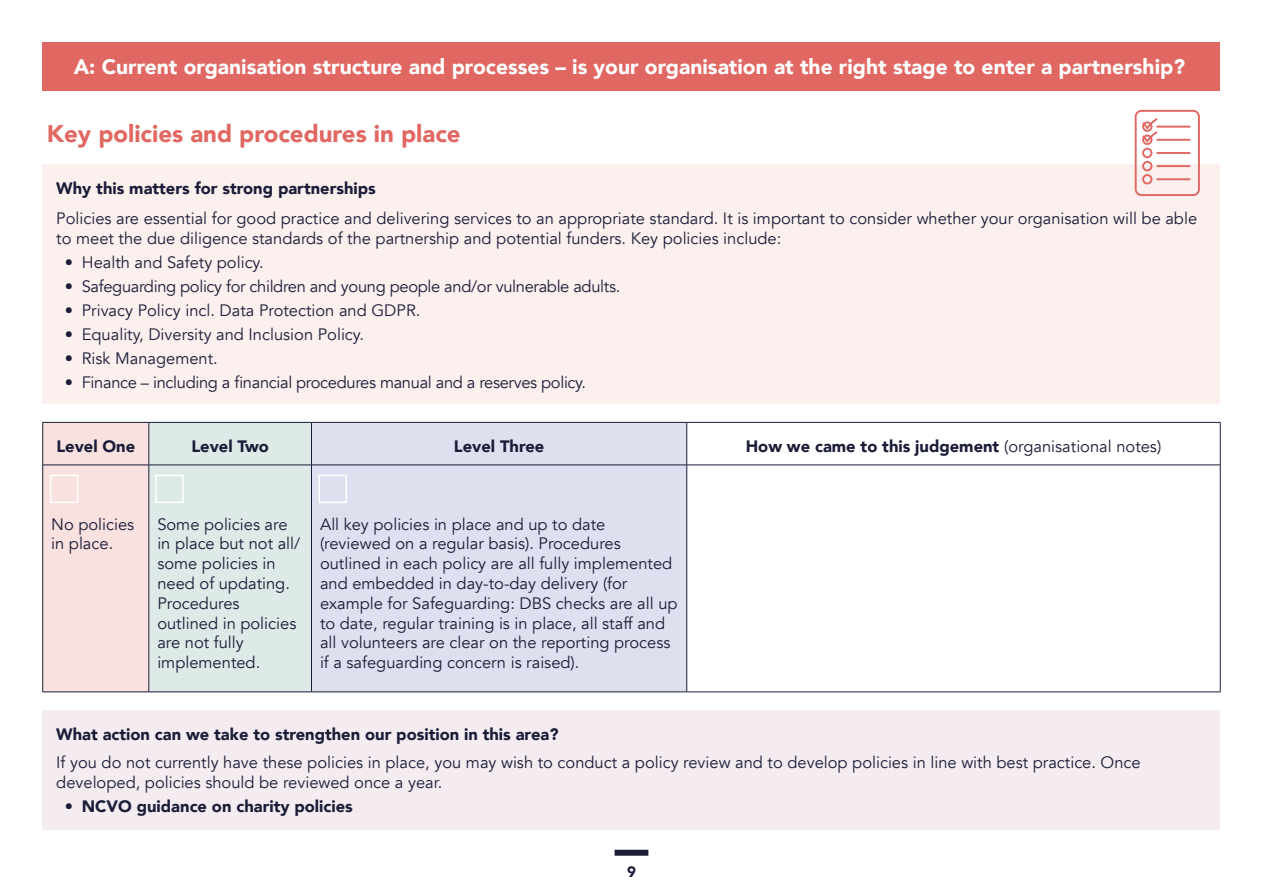
<style>
.page{position:relative;width:1263px;height:893px;background:#fff}
.page>*{position:absolute;margin:0;border:0;box-sizing:border-box;transform-origin:0 0}
.Small_Header_H2{font:900 24px "Avenir";color:#e06762}
.t1{font:900 21px "Avenir";color:#fff}
.Body_Copy_11pt{font:16.5px/19.8px "Avenir";color:#1a1c38}
.Body_Copy_11pt-2{font:16.5px "Avenir";letter-spacing:-.02em;color:#1a1c38}
.Bold_Body_11pt{font:900 16.5px "Avenir";color:#1a1c38}
.Table_Headers_H3{font:900 16.5px "Avenir";color:#1a1c38}
.t2{font:900 15px "Avenir";color:#1a1c38}
.s1{font-weight:900}
.s2{font-weight:400}
</style>
<div class="page">
<div style="left:43px;top:164px;width:1177px;height:240px;background:#fcf0ef"></div>
<svg style="left:1135px;top:110px;width:65px;height:86px"></svg>
<div style="left:43px;top:43px;width:1177px;height:48px;background:#e06762"></div>
<div style="left:43px;top:710px;width:1177px;height:119px;background:#f4ecf1"></div>
<svg style="left:43px;top:423px;width:268px;height:269px;background:#e6e4e3"></svg>
<div style="left:312px;top:423px;width:374px;height:269px;background:#dfe0ef"></div>
<hr style="left:43px;top:422px;width:106px;height:1px;background:#1a1c38">
<hr style="left:42px;top:423px;width:1px;height:42px;background:#1a1c38">
<hr style="left:149px;top:422px;width:162px;height:1px;background:#1a1c38">
<hr style="left:149px;top:423px;width:1px;height:42px;background:#1a1c38">
<hr style="left:311px;top:422px;width:376px;height:1px;background:#1a1c38">
<hr style="left:311px;top:423px;width:1px;height:42px;background:#1a1c38">
<hr style="left:687px;top:422px;width:533px;height:1px;background:#1a1c38">
<hr style="left:686px;top:423px;width:1px;height:42px;background:#1a1c38">
<hr style="left:1220px;top:423px;width:1px;height:42px;background:#1a1c38">
<hr style="left:43px;top:465px;width:106px;height:1px;background:#1a1c38">
<hr style="left:42px;top:465px;width:1px;height:227px;background:#1a1c38">
<hr style="left:149px;top:465px;width:162px;height:1px;background:#1a1c38">
<hr style="left:149px;top:465px;width:1px;height:227px;background:#1a1c38">
<hr style="left:311px;top:465px;width:376px;height:1px;background:#1a1c38">
<hr style="left:311px;top:465px;width:1px;height:227px;background:#1a1c38">
<hr style="left:687px;top:465px;width:533px;height:1px;background:#1a1c38">
<hr style="left:686px;top:465px;width:1px;height:227px;background:#1a1c38">
<hr style="left:1220px;top:465px;width:1px;height:227px;background:#1a1c38">
<hr style="left:43px;top:692px;width:106px;height:1px;background:#1a1c38">
<hr style="left:149px;top:692px;width:162px;height:1px;background:#1a1c38">
<hr style="left:311px;top:692px;width:376px;height:1px;background:#1a1c38">
<hr style="left:687px;top:692px;width:533px;height:1px;background:#1a1c38">
<div style="left:50px;top:475px;width:28px;height:28px;border:2px solid #fff"></div>
<div style="left:155px;top:475px;width:29px;height:28px;border:2px solid #fff"></div>
<div style="left:319px;top:475px;width:28px;height:28px;border:2px solid #fff"></div>
<div style="left:615px;top:850px;width:33px;height:6px;background:#1a1c38"></div>
<p class="t1" style="left:74px;top:49px;width:1113px">A: Current organisation structure and processes – is your organisation at the right stage to enter a partnership?</p>
<h2 class="Small_Header_H2" style="left:47px;top:113px;width:415px">Key policies and procedures in place</h2>
<p class="Bold_Body_11pt" style="left:56px;top:174px;width:321px">Why this matters for strong partnerships</p>
<p class="Body_Copy_11pt" style="left:56px;top:209px;width:1142px">Policies are essential for good practice and delivering services to an appropriate standard. It is important to consider whether your organisation will be able to meet the due diligence standards of the partnership and potential funders. Key policies include:</p>
<p class="Body_Copy_11pt" style="left:65px;top:253px;width:200px"><span class="s1">•</span> Health and Safety policy.</p>
<p class="Body_Copy_11pt-2" style="left:65px;top:277px;width:557px"><span class="s1">•</span> Safeguarding policy for children and young people and/or vulnerable adults.</p>
<p class="Body_Copy_11pt" style="left:65px;top:301px;width:357px"><span class="s1">•</span> Privacy Policy incl. Data Protection and GDPR.</p>
<p class="Body_Copy_11pt" style="left:65px;top:325px;width:301px"><span class="s1">•</span> Equality, Diversity and Inclusion Policy.</p>
<p class="Body_Copy_11pt" style="left:65px;top:349px;width:155px"><span class="s1">•</span> Risk Management.</p>
<p class="Body_Copy_11pt-2" style="left:65px;top:373px;width:523px"><span class="s1">•</span> Finance – including a financial procedures manual and a reserves policy.</p>
<h3 class="Table_Headers_H3" style="left:56px;top:432px;width:80px">Level One</h3>
<h3 class="Table_Headers_H3" style="left:191px;top:432px;width:79px">Level Two</h3>
<h3 class="Table_Headers_H3" style="left:454px;top:432px;width:92px">Level Three</h3>
<h3 class="Table_Headers_H3" style="left:746px;top:432px;width:417px">How we came to this judgement <span class="s2">(organisational notes)</span></h3>
<p class="Body_Copy_11pt" style="left:51px;top:514px;width:85px">No policies in place.</p>
<p class="Body_Copy_11pt" style="left:157px;top:514px;width:144px">Some policies are in place but not all/ some policies in need of updating.<br>Procedures outlined in policies are not fully implemented.</p>
<p class="Body_Copy_11pt" style="left:320px;top:514px;width:359px">All key policies in place and up to date (reviewed on a regular basis). Procedures outlined in each policy are all fully implemented and embedded in day-to-day delivery (for example for Safeguarding: DBS checks are all up to date, regular training is in place, all staff and all volunteers are clear on the reporting process if a safeguarding concern is raised).</p>
<p class="Bold_Body_11pt" style="left:56px;top:720px;width:504px">What action can we take to strengthen our position in this area?</p>
<p class="Body_Copy_11pt" style="left:56px;top:753px;width:1086px">If you do not currently have these policies in place, you may wish to conduct a policy review and to develop policies in line with best practice. Once developed, policies should be reviewed once a year.</p>
<p class="Bold_Body_11pt" style="left:65px;top:792px;width:290px">• NCVO guidance on charity policies</p>
<p class="t2" style="left:627px;top:859px;width:10px">9</p>
</div>
